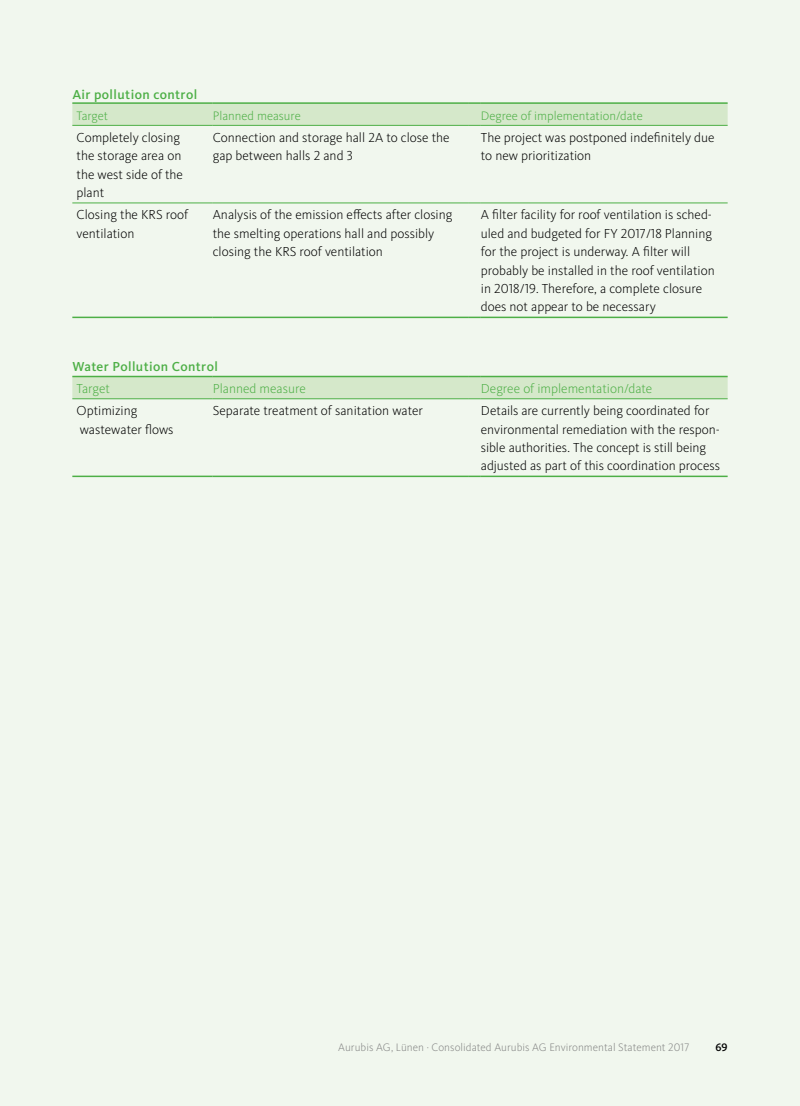
<style>
.page{position:relative;width:800px;height:1106px;background:#fff}
.page>*{position:absolute;margin:0;border:0;box-sizing:border-box;transform-origin:0 0}
.t1{font:300 13.5px/18.5px "Kievit Pro";color:#000}
.t2{font:300 13.5px "Kievit Pro";color:#4daf46}
.t3{font:500 13.5px "Kievit Pro";letter-spacing:.03em;color:#4daf46}
.t4{font:300 12.75px "Kievit Pro";color:#4daf46}
.t5{font:300 11.25px "Kievit Pro";color:#868786}
.t6{font:500 11.25px "Kievit Pro";color:#000}
</style>
<div class="page">
<div style="left:0;top:0;width:799px;height:1106px;background:#f1f7ee"></div>
<svg style="left:72px;top:104px;width:655px;height:294px"></svg>
<hr style="left:72px;top:102px;width:128px;height:2px;background:#4daf46">
<svg style="left:200px;top:102px;width:13px;height:2px"></svg>
<hr style="left:213px;top:102px;width:255px;height:2px;background:#4daf46">
<svg style="left:468px;top:102px;width:12px;height:2px"></svg>
<hr style="left:480px;top:102px;width:247px;height:2px;background:#4daf46">
<hr style="left:72px;top:316px;width:128px;height:2px;background:#4daf46">
<svg style="left:200px;top:316px;width:13px;height:2px"></svg>
<hr style="left:213px;top:316px;width:255px;height:2px;background:#4daf46">
<svg style="left:468px;top:316px;width:12px;height:2px"></svg>
<hr style="left:480px;top:316px;width:247px;height:2px;background:#4daf46">
<hr style="left:72px;top:125px;width:128px;height:1px;background:#4daf46">
<svg style="left:200px;top:125px;width:13px;height:1px"></svg>
<hr style="left:213px;top:125px;width:255px;height:1px;background:#4daf46">
<svg style="left:468px;top:125px;width:12px;height:1px"></svg>
<hr style="left:480px;top:125px;width:247px;height:1px;background:#4daf46">
<hr style="left:72px;top:202px;width:128px;height:1px;background:#4daf46">
<svg style="left:200px;top:202px;width:13px;height:1px"></svg>
<hr style="left:213px;top:202px;width:255px;height:1px;background:#4daf46">
<svg style="left:468px;top:202px;width:12px;height:1px"></svg>
<hr style="left:480px;top:202px;width:247px;height:1px;background:#4daf46">
<hr style="left:72px;top:398px;width:128px;height:1px;background:#4daf46">
<svg style="left:200px;top:398px;width:13px;height:1px"></svg>
<hr style="left:213px;top:398px;width:255px;height:1px;background:#4daf46">
<svg style="left:468px;top:398px;width:12px;height:1px"></svg>
<hr style="left:480px;top:398px;width:247px;height:1px;background:#4daf46">
<hr style="left:72px;top:376px;width:128px;height:1px;background:#4daf46">
<svg style="left:200px;top:376px;width:13px;height:1px"></svg>
<hr style="left:213px;top:376px;width:255px;height:1px;background:#4daf46">
<svg style="left:468px;top:376px;width:12px;height:1px"></svg>
<hr style="left:480px;top:376px;width:247px;height:1px;background:#4daf46">
<hr style="left:72px;top:475px;width:128px;height:2px;background:#4daf46">
<svg style="left:200px;top:475px;width:13px;height:2px"></svg>
<hr style="left:213px;top:475px;width:255px;height:2px;background:#4daf46">
<svg style="left:468px;top:475px;width:12px;height:2px"></svg>
<hr style="left:480px;top:475px;width:247px;height:2px;background:#4daf46">
<p class="t3" style="left:72px;top:86px;width:126px">Air pollution control</p>
<p class="t4" style="left:77px;top:108px;width:33px">Target</p>
<p class="t4" style="left:213px;top:108px;width:89px">Planned measure</p>
<p class="t4" style="left:480px;top:108px;width:163px">Degree of implementation/date</p>
<p class="t1" style="left:77px;top:128px;width:108px">Completely closing the storage area on the west side of the plant</p>
<p class="t1" style="left:213px;top:128px;width:238px">Connection and storage hall 2A to close the gap between halls 2 and 3</p>
<p class="t1" style="left:480px;top:128px;width:235px">The project was postponed indefinitely due to new prioritization</p>
<p class="t1" style="left:77px;top:205px;width:113px">Closing the KRS roof ventilation</p>
<p class="t1" style="left:213px;top:205px;width:241px">Analysis of the emission effects after closing the smelting operations hall and possibly closing the KRS roof ventilation</p>
<p class="t1" style="left:480px;top:205px;width:235px">A filter facility for roof ventilation is sched&shy;uled and budgeted for FY 2017/18 Planning for the project is underway. A filter will probably be installed in the roof ventilation in 2018/19. Therefore, a complete closure does not appear to be necessary</p>
<p class="t3" style="left:72px;top:358px;width:147px">Water Pollution Control</p>
<p class="t2" style="left:77px;top:380px;width:35px">Target</p>
<p class="t2" style="left:213px;top:380px;width:95px">Planned measure</p>
<p class="t2" style="left:481px;top:380px;width:173px">Degree of implementation/date</p>
<p class="t1" style="left:77px;top:401px;width:98px">Optimizing wastewater flows</p>
<p class="t1" style="left:213px;top:401px;width:211px">Separate treatment of sanitation water</p>
<p class="t1" style="left:481px;top:401px;width:241px">Details are currently being coordinated for environmental remediation with the respon&shy;sible authorities. The concept is still being adjusted as part of this coordination process</p>
<p class="t5" style="left:338px;top:1040px;width:352px">Aurubis AG, Lünen · Consolidated Aurubis AG Environmental Statement 2017</p>
<p class="t6" style="left:715px;top:1040px;width:14px">69</p>
</div>
